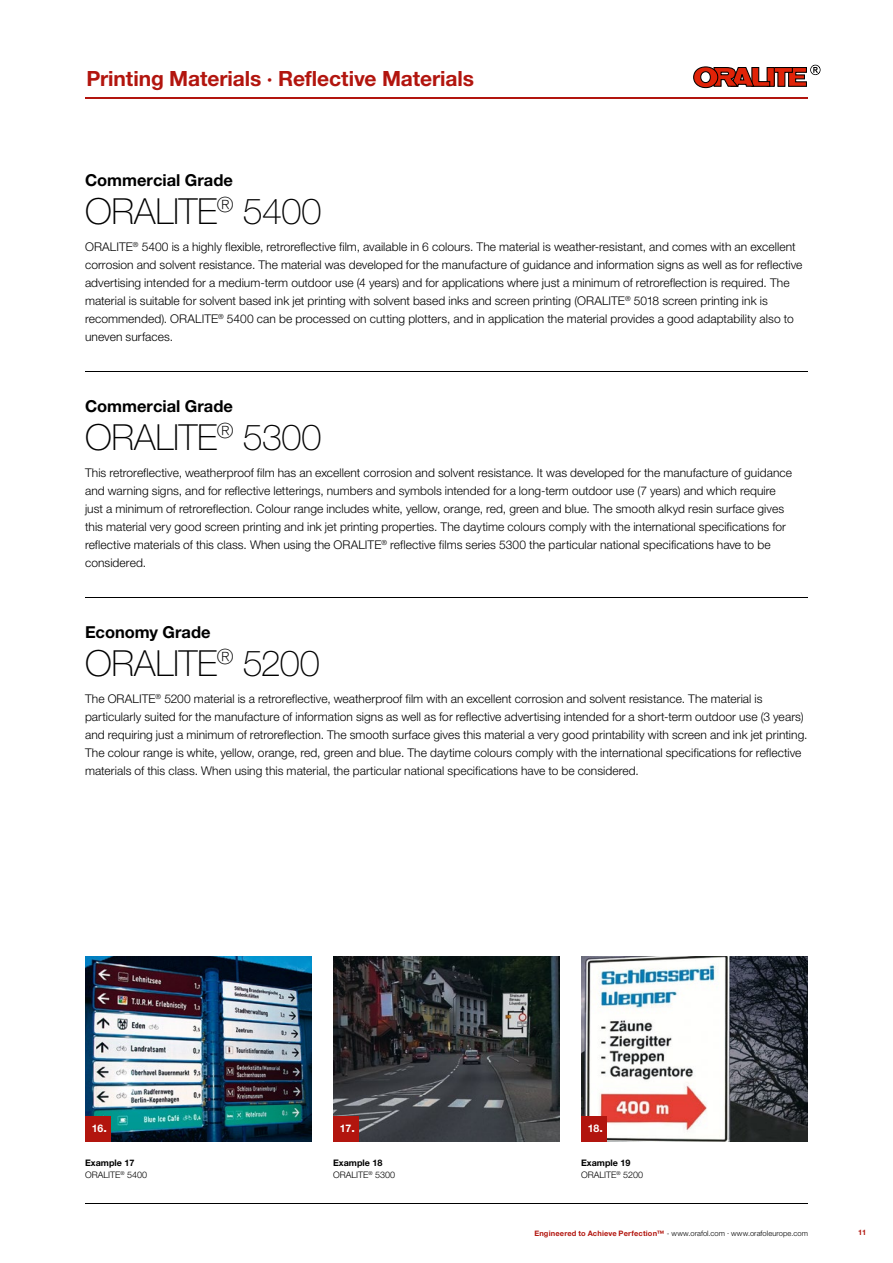
<style>
.page{position:relative;width:893px;height:1263px;background:#fff}
.page>*{position:absolute;margin:0;border:0;box-sizing:border-box;transform-origin:0 0}
.t1{font:100 36px "Helvetica Neue LT Std";letter-spacing:-.01em;color:#000}
.t2{font:700 21px "Helvetica Neue LT Std";letter-spacing:-.005em;color:#b2150e}
.t3{font:700 16.5px "Helvetica Neue LT Std";color:#000}
.t4{font:300 12px/18px "Helvetica Neue LT Std";letter-spacing:.005em;color:#000}
.t5{font:700 10.5px "Helvetica Neue LT Std";color:#fff}
.t6{font:300 9px/12px "Helvetica Neue LT Std";color:#000}
.t7{font:300 7.5px "Helvetica Neue LT Std";letter-spacing:.015em;color:#000}
.t8{font:700 7.5px "Helvetica Neue LT Std";color:#b2150e}
.s1{font-size:12.6px}
.s2{font-weight:700}
.s3{font-weight:700;color:#b2150e}
</style>
<div class="page">
<hr style="left:85px;top:1203px;width:723px;height:1px;background:#000">
<hr style="left:85px;top:97px;width:723px;height:2px;background:#b2150e">
<img style="left:85px;top:957px;width:227px;height:185px">
<hr style="left:85px;top:371px;width:723px;height:1px;background:#000">
<hr style="left:85px;top:597px;width:723px;height:1px;background:#000">
<img style="left:581px;top:957px;width:227px;height:185px">
<img style="left:333px;top:957px;width:227px;height:185px">
<div style="left:85px;top:1116px;width:26px;height:26px;background:#b2150e"></div>
<div style="left:333px;top:1116px;width:26px;height:26px;background:#b2150e"></div>
<div style="left:581px;top:1116px;width:26px;height:26px;background:#b2150e"></div>
<svg style="left:693px;top:65px;width:127px;height:24px"></svg>
<h2 class="t2" style="left:86px;top:66px;width:389px">Printing Materials · Reflective Materials</h2>
<h3 class="t3" style="left:85px;top:170px;width:149px">Commercial Grade</h3>
<h1 class="t1" style="left:85px;top:191px;width:238px">ORALITE<sup>®</sup> 5400</h1>
<p class="t4" style="left:85px;top:237px;width:719px">ORALITE<sup>®</sup> 5400 is a highly flexible, retroreflective film, available in 6 colours. The material is weather-resistant, and comes with an excellent corrosion and solvent resistance. The material was developed for the manufacture of guidance and information signs as well as for reflective advertising intended for a medium-term outdoor use (4 years) and for applications where just a minimum of retroreflection is required. The material is suitable for solvent based ink jet printing with solvent based inks and screen printing (ORALITE<sup>®</sup> 5018 screen printing ink is recommended). ORALITE<sup>®</sup> 5400 can be processed on cutting plotters, and in application the material provides a good adaptability also to uneven surfaces.</p>
<h3 class="t3" style="left:85px;top:396px;width:149px">Commercial Grade</h3>
<h1 class="t1" style="left:85px;top:417px;width:238px">ORALITE<sup>®</sup> 5300</h1>
<p class="t4" style="left:85px;top:463px;width:708px">This retroreflective, weatherproof film has an excellent corrosion and solvent resistance. It was developed for the manufacture of guidance and warning signs, and for reflective letterings, numbers and symbols intended for a long-term outdoor use (7 years) and which require just a minimum of retroreflection. Colour range includes white, yellow, orange, red, green and blue. The smooth alkyd resin surface gives this material very good screen printing and ink jet printing properties. The daytime colours comply with the international specifications for reflective materials of this class. When using the ORALITE<sup>®</sup> reflective films series 5300 the particular national specifications have to be considered.</p>
<h3 class="t3" style="left:85px;top:622px;width:127px">Economy Grade</h3>
<h1 class="t1" style="left:85px;top:643px;width:236px">ORALITE<sup>®</sup> 5200</h1>
<p class="t4" style="left:85px;top:689px;width:724px">The ORALITE<sup>®</sup> 5200 material is a retroreflective, weatherproof film with an excellent corrosion and solvent resistance. The material is particularly suited for the manufacture of information signs as well as for reflective advertising intended for a short-term outdoor use (3 years) and requiring just a minimum of retroreflection. The smooth surface gives this material a very good printability with screen and ink jet printing.<br>The colour range is white, yellow, orange, red, green and blue. The daytime colours comply with the international specifications for reflective materials of this class. When using this material, the particular national specifications have to be considered.</p>
<p class="t5" style="left:92px;top:1122px;width:17px">16<span class="s1">.</span></p>
<p class="t5" style="left:340px;top:1122px;width:17px">17<span class="s1">.</span></p>
<p class="t5" style="left:588px;top:1122px;width:17px">18<span class="s1">.</span></p>
<p class="t6" style="left:85px;top:1157px;width:64px"><span class="s2">Example 17<br></span>ORALITE<sup>®</sup> 5400</p>
<p class="t6" style="left:333px;top:1157px;width:64px"><span class="s2">Example 18<br></span>ORALITE<sup>®</sup> 5300</p>
<p class="t6" style="left:581px;top:1157px;width:64px"><span class="s2">Example 19<br></span>ORALITE<sup>®</sup> 5200</p>
<p class="t7" style="left:534px;top:1229px;width:275px"><span class="s3">Engineered to Achieve Perfection™</span> - www.orafol.com · www.orafoleurope.com</p>
<p class="t8" style="left:858px;top:1228px;width:9px">11</p>
</div>
